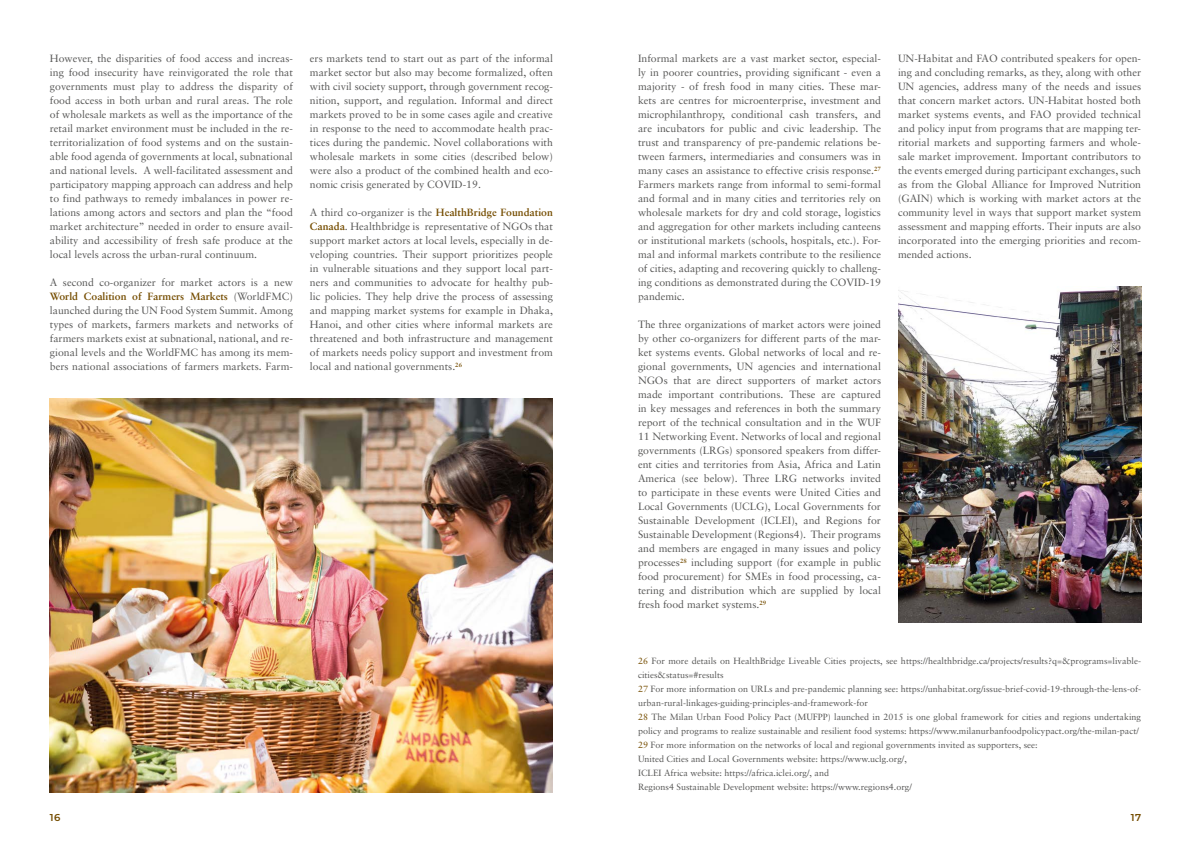
<style>
.page{position:relative;width:1191px;height:842px;background:#fff}
.page>*{position:absolute;margin:0;border:0;box-sizing:border-box;transform-origin:0 0}
.t1{font:10.5px/14px "Sabon";color:#575756;text-align:justify}
.t2{font:600 10px "Montserrat";color:#754d00}
.t3{font:9px/14px "Sabon";color:#575756}
.s1{font-weight:700;color:#754d00}
.s2{color:#754d00}
</style>
<div class="page">
<img style="left:50px;top:398px;width:503px;height:394px">
<img style="left:898px;top:286px;width:243px;height:336px">
<p class="t1" style="left:50px;top:51px;width:244px">However, the disparities of food access and increas&shy;ing food insecurity have reinvigorated the role that governments must play to address the disparity of food access in both urban and rural areas. The role of wholesale markets as well as the importance of the retail market environment must be included in the re&shy;territorialization of food systems and on the sustain&shy;able food agenda of governments at local, subnational and national levels. A well-facilitated assessment and participatory mapping approach can address and help to find pathways to remedy imbalances in power re&shy;lations among actors and sectors and plan the “food market architecture” needed in order to ensure avail&shy;ability and accessibility of fresh safe produce at the local levels across the urban-rural continuum.</p>
<p class="t1" style="left:50px;top:275px;width:244px">A second co-organizer for market actors is a new <span class="s1">World Coalition of Farmers Markets</span> (WorldFMC) launched during the UN Food System Summit. Among types of markets, farmers markets and networks of farmers markets exist at subnational, national, and re&shy;gional levels and the WorldFMC has among its mem&shy;bers national associations of farmers markets. Farm-</p>
<p class="t1" style="left:310px;top:51px;width:244px">ers markets tend to start out as part of the informal market sector but also may become formalized, often with civil society support, through government recog&shy;nition, support, and regulation. Informal and direct markets proved to be in some cases agile and creative in response to the need to accommodate health prac&shy;tices during the pandemic. Novel collaborations with wholesale markets in some cities (described below) were also a product of the combined health and eco&shy;nomic crisis generated by COVID-19.</p>
<p class="t1" style="left:310px;top:205px;width:244px">A third co-organizer is the <span class="s1">HealthBridge Foundation Canada</span>. Healthbridge is representative of NGOs that support market actors at local levels, especially in de&shy;veloping countries. Their support prioritizes people in vulnerable situations and they support local part&shy;ners and communities to advocate for healthy pub&shy;lic policies. They help drive the process of assessing and mapping market systems for example in Dhaka, Hanoi, and other cities where informal markets are threatened and both infrastructure and management of markets needs policy support and investment from local and national governments.<sup>26</sup></p>
<p class="t2" style="left:50px;top:810px;width:12px">16</p>
<p class="t1" style="left:638px;top:51px;width:244px">Informal markets are a vast market sector, especial&shy;ly in poorer countries, providing significant - even a majority - of fresh food in many cities. These mar&shy;kets are centres for microenterprise, investment and microphilanthropy, conditional cash transfers, and are incubators for public and civic leadership. The trust and transparency of pre-pandemic relations be&shy;tween farmers, intermediaries and consumers was in many cases an assistance to effective crisis response.<sup>27<br></sup>Farmers markets range from informal to semi-formal and formal and in many cities and territories rely on wholesale markets for dry and cold storage, logistics and aggregation for other markets including canteens or institutional markets (schools, hospitals, etc.). For&shy;mal and informal markets contribute to the resilience of cities, adapting and recovering quickly to challeng&shy;ing conditions as demonstrated during the COVID-19 pandemic.</p>
<p class="t1" style="left:638px;top:317px;width:244px">The three organizations of market actors were joined by other co-organizers for different parts of the mar&shy;ket systems events. Global networks of local and re&shy;gional governments, UN agencies and international NGOs that are direct supporters of market actors made important contributions. These are captured in key messages and references in both the summary report of the technical consultation and in the WUF 11 Networking Event. Networks of local and regional governments (LRGs) sponsored speakers from differ&shy;ent cities and territories from Asia, Africa and Latin America (see below). Three LRG networks invited to participate in these events were United Cities and Local Governments (UCLG), Local Governments for Sustainable Development (ICLEI), and Regions for Sustainable Development (Regions4). Their programs and members are engaged in many issues and policy processes<sup>28</sup> including support (for example in public food procurement) for SMEs in food processing, ca&shy;tering and distribution which are supplied by local fresh food market systems.<sup>29</sup></p>
<p class="t1" style="left:898px;top:51px;width:244px">UN-Habitat and FAO contributed speakers for open&shy;ing and concluding remarks, as they, along with other UN agencies, address many of the needs and issues that concern market actors. UN-Habitat hosted both market systems events, and FAO provided technical and policy input from programs that are mapping ter&shy;ritorial markets and supporting farmers and whole&shy;sale market improvement. Important contributors to the events emerged during participant exchanges, such as from the Global Alliance for Improved Nutrition (GAIN) which is working with market actors at the community level in ways that support market system assessment and mapping efforts. Their inputs are also incorporated into the emerging priorities and recom&shy;mended actions.</p>
<p class="t3" style="left:638px;top:654px;width:504px"><span class="s2">26</span> For more details on HealthBridge Liveable Cities projects, see https://healthbridge.ca/projects/results?q=&amp;programs=livable&shy;cities&amp;status=#results<br><span class="s2">27</span> For more information on URLs and pre-pandemic planning see: https://unhabitat.org/issue-brief-covid-19-through-the-lens-of&shy;urban-rural-linkages-guiding-principles-and-framework-for<br><span class="s2">28</span> The Milan Urban Food Policy Pact (MUFPP) launched in 2015 is one global framework for cities and regions undertaking policy and programs to realize sustainable and resilient food systems: https://www.milanurbanfoodpolicypact.org/the-milan-pact/ <span class="s2">29</span> For more information on the networks of local and regional governments invited as supporters, see:<br>United Cities and Local Governments website: https://www.uclg.org/,<br>ICLEI Africa website: https://africa.iclei.org/, and<br>Regions4 Sustainable Development website: https://www.regions4.org/</p>
<p class="t2" style="left:1130px;top:810px;width:12px">17</p>
</div>
